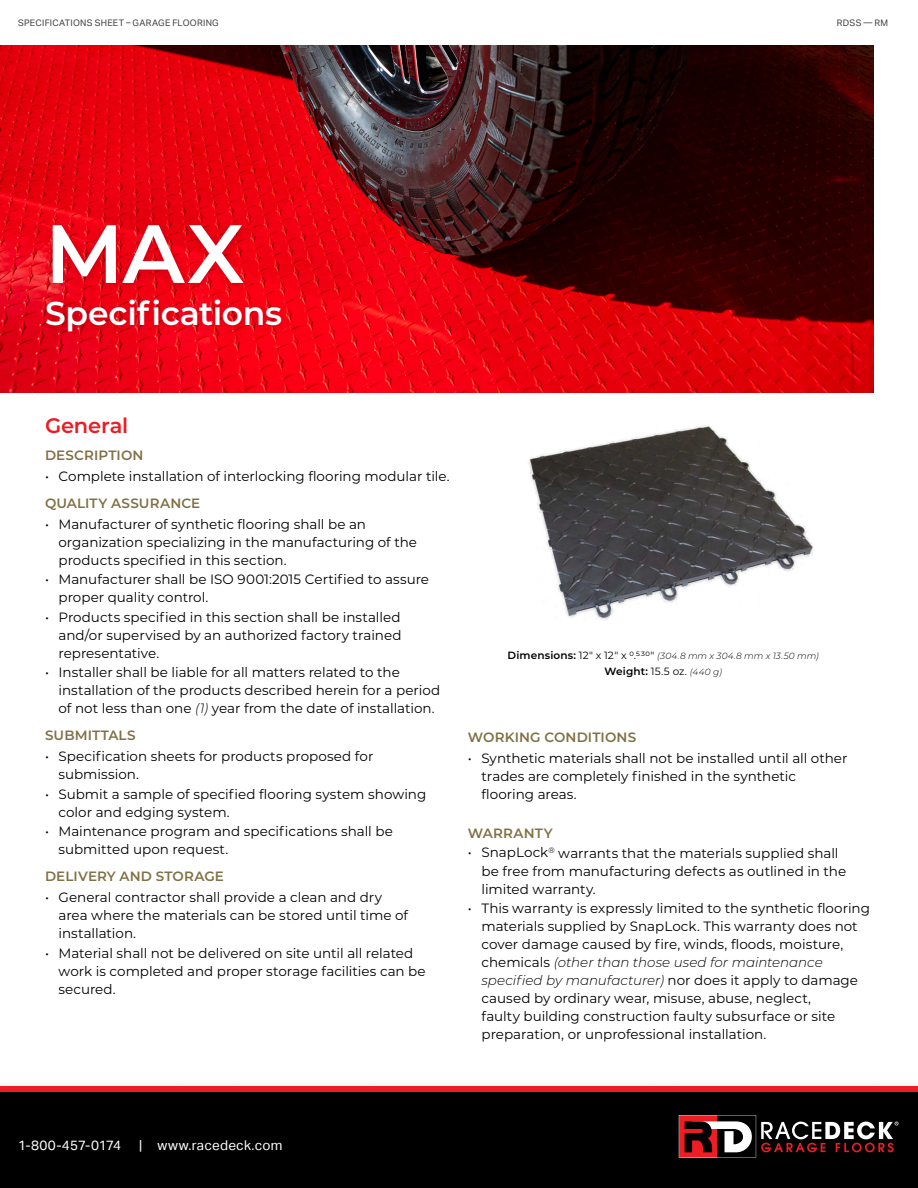
<style>
.page{position:relative;width:918px;height:1188px;background:#fff}
.page>*{position:absolute;margin:0;border:0;box-sizing:border-box;transform-origin:0 0}
.t1{font:600 82.5px "Montserrat";color:#fff}
.t2{font:600 33px "Montserrat";letter-spacing:-.005em;color:#fff}
.t3{font:600 21px "Montserrat";letter-spacing:-.01em;color:#ed1c24}
.t4{font:13.5px/18px "Montserrat";color:#000}
.t5{font:600 13.5px "Montserrat";letter-spacing:.01em;color:#817146}
.t6{font:13.5px "Aktiv Grotesk";letter-spacing:.015em;color:#fff}
.t7{font:13.5px "Aktiv Grotesk";letter-spacing:-.005em;color:#fff}
.t8{font:600 10.5px "Montserrat";letter-spacing:.01em;color:#000}
.t9{font:italic 300 9px "Montserrat";letter-spacing:.02em;color:#000}
.t10{font:9px "Aktiv Grotesk";letter-spacing:.035em;color:#414042}
.s1{font-weight:300;font-style:italic}
.s2{font-weight:600;font-style:normal;font-size:10.5px}
.s3{font-weight:400;font-style:normal;font-size:10.5px}
.s4{font-weight:400}
.s5{font-weight:300;font-style:italic;font-size:9px}
</style>
<div class="page">
<div style="left:0;top:1089px;width:918px;height:99px;background:#000"></div>
<svg style="left:679px;top:1115px;width:220px;height:43px"></svg>
<img style="left:0;top:45px;width:873px;height:348px">
<div style="left:0;top:1077px;width:918px;height:27px;background:#000;opacity:.18"></div>
<div style="left:0;top:1086px;width:918px;height:6px;background:#ed1c24"></div>
<div style="left:36px;top:217px;width:256px;height:126px;background:#000;opacity:.18"></div>
<img style="left:528px;top:425px;width:286px;height:195px">
<p class="t10" style="left:18px;top:17px;width:202px">SPECIFICATIONS SHEET – GARAGE FLOORING</p>
<p class="t10" style="left:837px;top:17px;width:53px">RDSS — RM</p>
<h1 class="t1" style="left:45px;top:195px;width:201px">MAX</h1>
<h2 class="t2" style="left:45px;top:290px;width:239px">Specifications</h2>
<h3 class="t3" style="left:45px;top:410px;width:85px">General</h3>
<p class="t5" style="left:45px;top:445px;width:100px">DESCRIPTION</p>
<p class="t4" style="left:45px;top:467px;width:406px">• Complete installation of interlocking flooring modular tile.</p>
<p class="t5" style="left:45px;top:493px;width:157px">QUALITY ASSURANCE</p>
<p class="t4" style="left:58px;top:515px;width:360px;text-indent:-14px">• Manufacturer of synthetic flooring shall be an organization specializing in the manufacturing of the products specified in this section.</p>
<p class="t4" style="left:58px;top:570px;width:372px;text-indent:-14px">• Manufacturer shall be ISO 9001:2015 Certified to assure proper quality control.</p>
<p class="t4" style="left:58px;top:608px;width:345px;text-align:justify;text-indent:-14px">• Products specified in this section shall be installed and/or supervised by an authorized factory trained representative.</p>
<p class="t4" style="left:58px;top:663px;width:383px;text-indent:-14px">• Installer shall be liable for all matters related to the installation of the products described herein for a period of not less than one <span class="s1">(1)</span> year from the date of installation.</p>
<p class="t5" style="left:45px;top:726px;width:92px">SUBMITTALS</p>
<p class="t4" style="left:58px;top:747px;width:316px;text-indent:-14px">• Specification sheets for products proposed for submission.</p>
<p class="t4" style="left:58px;top:785px;width:369px;text-indent:-14px">• Submit a sample of specified flooring system showing color and edging system.</p>
<p class="t4" style="left:58px;top:822px;width:336px;text-indent:-14px">• Maintenance program and specifications shall be submitted upon request.</p>
<p class="t5" style="left:45px;top:867px;width:180px">DELIVERY AND STORAGE</p>
<p class="t4" style="left:58px;top:888px;width:351px;text-indent:-14px">• General contractor shall provide a clean and dry area where the materials can be stored until time of installation.</p>
<p class="t4" style="left:58px;top:943px;width:369px;text-indent:-14px">• Material shall not be delivered on site until all related work is completed and proper storage facilities can be secured.</p>
<p class="t9" style="left:507px;top:649px;width:313px"><span class="s2">Dimensions:</span> <span class="s3">12" x 12" x 0.530"</span> (304.8 mm x 304.8 mm x 13.50 mm)</p>
<p class="t8" style="left:604px;top:664px;width:119px">Weight: <span class="s4">15.5 oz.</span> <span class="s5">(440 g)</span></p>
<p class="t5" style="left:468px;top:728px;width:170px">WORKING CONDITIONS</p>
<p class="t4" style="left:481px;top:749px;width:368px;text-indent:-14px">• Synthetic materials shall not be installed until all other trades are completely finished in the synthetic flooring areas.</p>
<p class="t5" style="left:468px;top:824px;width:86px">WARRANTY</p>
<p class="t4" style="left:481px;top:843px;width:366px;text-indent:-14px">• SnapLock<sup>®</sup> warrants that the materials supplied shall be free from manufacturing defects as outlined in the limited warranty.</p>
<p class="t4" style="left:481px;top:899px;width:390px;text-indent:-14px">• This warranty is expressly limited to the synthetic flooring materials supplied by SnapLock. This warranty does not cover damage caused by fire, winds, floods, moisture, chemicals <span class="s1">(other than those used for maintenance specified by manufacturer)</span> nor does it apply to damage caused by ordinary wear, misuse, abuse, neglect,<br>faulty building construction faulty subsurface or site preparation, or unprofessional installation.</p>
<p class="t7" style="left:18px;top:1138px;width:105px">1-800-457-0174</p>
<p class="t6" style="left:139px;top:1138px;width:145px">| www.racedeck.com</p>
</div>
